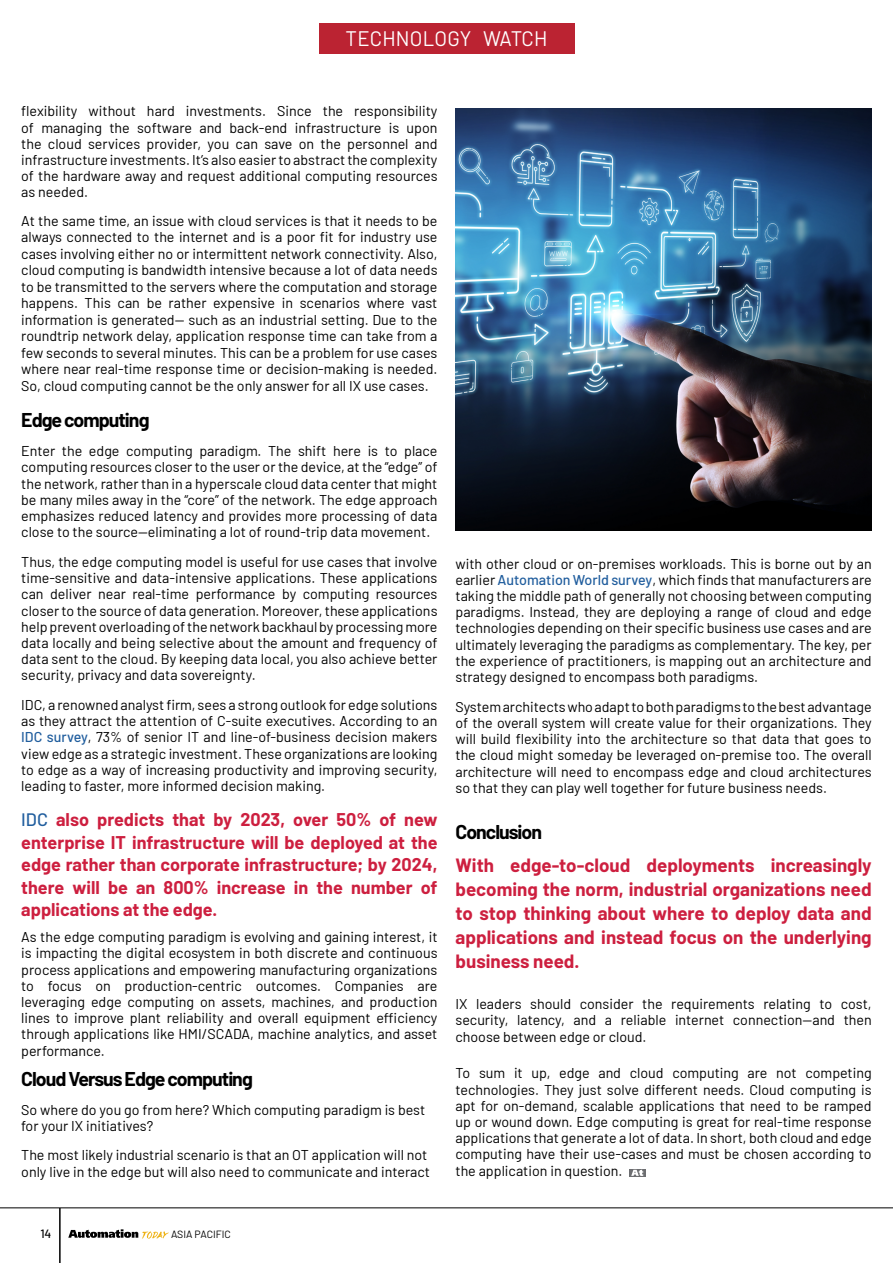
<style>
.page{position:relative;width:893px;height:1263px;background:#fff}
.page>*{position:absolute;margin:0;border:0;box-sizing:border-box;transform-origin:0 0}
.t1{font:21px "Barlow";letter-spacing:.01em;color:#fff}
.t2{font:700 19.5px "Barlow";letter-spacing:-.05em;color:#000}
.t3{font:700 18.75px/24px "Barlow";color:#cd1f3f;text-align:justify}
.t4{font:700 18px/22.5px "Barlow";color:#cd1f3f;text-align:justify}
.t5{font:14.25px/16.2px "Barlow";color:#000;text-align:justify}
.t6{font:500 12px "Barlow";color:#000}
.t7{font:10.5px "Barlow";color:#000}
.s1{font-weight:500;color:#215e9e}
</style>
<div class="page">
<hr style="left:0;top:1207px;width:893px;height:1px;background:#000">
<hr style="left:59px;top:1208px;width:2px;height:55px;background:#000">
<svg style="left:68px;top:1229px;width:101px;height:10px"></svg>
<img style="left:455px;top:109px;width:417px;height:421px">
<div style="left:319px;top:23px;width:255px;height:31px;background:#bb2332"></div>
<svg style="left:629px;top:1169px;width:16px;height:8px"></svg>
<svg style="left:631px;top:1169px;width:12px;height:7px"></svg>
<h1 class="t1" style="left:346px;top:24px;width:203px">TECHNOLOGY WATCH</h1>
<p class="t5" style="left:21px;top:102px;width:418px">flexibility without hard investments. Since the responsibility of managing the software and back-end infrastructure is upon the cloud services provider, you can save on the personnel and infrastructure investments. It’s also easier to abstract the complexity of the hardware away and request additional computing resources as needed.</p>
<p class="t5" style="left:21px;top:211px;width:418px">At the same time, an issue with cloud services is that it needs to be always connected to the internet and is a poor fit for industry use cases involving either no or intermittent network connectivity. Also, cloud computing is bandwidth intensive because a lot of data needs to be transmitted to the servers where the computation and storage happens. This can be rather expensive in scenarios where vast information is generated— such as an industrial setting. Due to the roundtrip network delay, application response time can take from a few seconds to several minutes. This can be a problem for use cases where near real-time response time or decision-making is needed.<br>So, cloud computing cannot be the only answer for all IX use cases.</p>
<h2 class="t2" style="left:21px;top:405px;width:130px">Edge computing</h2>
<p class="t5" style="left:21px;top:442px;width:418px">Enter the edge computing paradigm. The shift here is to place computing resources closer to the user or the device, at the “edge” of the network, rather than in a hyperscale cloud data center that might be many miles away in the “core” of the network. The edge approach emphasizes reduced latency and provides more processing of data close to the source—eliminating a lot of round-trip data movement.</p>
<p class="t5" style="left:21px;top:553px;width:418px">Thus, the edge computing model is useful for use cases that involve time-sensitive and data-intensive applications. These applications can deliver near real-time performance by computing resources closer to the source of data generation. Moreover, these applications help prevent overloading of the network backhaul by processing more data locally and being selective about the amount and frequency of data sent to the cloud. By keeping data local, you also achieve better security, privacy and data sovereignty.</p>
<p class="t5" style="left:21px;top:696px;width:418px">IDC, a renowned analyst firm, sees a strong outlook for edge solutions as they attract the attention of C-suite executives. According to an <span class="s1">IDC survey</span>, 73% of senior IT and line-of-business decision makers view edge as a strategic investment. These organizations are looking to edge as a way of increasing productivity and improving security, leading to faster, more informed decision making.</p>
<p class="t4" style="left:21px;top:807px;width:418px"><span class="s1">IDC</span> also predicts that by 2023, over 50% of new enterprise IT infrastructure will be deployed at the edge rather than corporate infrastructure; by 2024, there will be an 800% increase in the number of applications at the edge.</p>
<p class="t5" style="left:21px;top:928px;width:418px">As the edge computing paradigm is evolving and gaining interest, it is impacting the digital ecosystem in both discrete and continuous process applications and empowering manufacturing organizations to focus on production-centric outcomes. Companies are leveraging edge computing on assets, machines, and production lines to improve plant reliability and overall equipment efficiency through applications like HMI/SCADA, machine analytics, and asset performance.</p>
<h2 class="t2" style="left:21px;top:1064px;width:233px">Cloud Versus Edge computing</h2>
<p class="t5" style="left:21px;top:1100px;width:405px">So where do you go from here? Which computing paradigm is best for your IX initiatives?</p>
<p class="t5" style="left:21px;top:1146px;width:410px">The most likely industrial scenario is that an OT application will not only live in the edge but will also need to communicate and interact</p>
<p class="t5" style="left:455px;top:554px;width:418px">with other cloud or on-premises workloads. This is borne out by an earlier <span class="s1">Automation World survey</span>, which finds that manufacturers are taking the middle path of generally not choosing between computing paradigms. Instead, they are deploying a range of cloud and edge technologies depending on their specific business use cases and are ultimately leveraging the paradigms as complementary. The key, per the experience of practitioners, is mapping out an architecture and strategy designed to encompass both paradigms.</p>
<p class="t5" style="left:455px;top:697px;width:418px">System architects who adapt to both paradigms to the best advantage of the overall system will create value for their organizations. They will build flexibility into the architecture so that data that goes to the cloud might someday be leveraged on-premise too. The overall architecture will need to encompass edge and cloud architectures so that they can play well together for future business needs.</p>
<h2 class="t2" style="left:455px;top:817px;width:88px">Conclusion</h2>
<h3 class="t3" style="left:455px;top:852px;width:418px">With edge-to-cloud deployments increasingly becoming the norm, industrial organizations need to stop thinking about where to deploy data and applications and instead focus on the underlying business need.</h3>
<p class="t5" style="left:455px;top:995px;width:418px">IX leaders should consider the requirements relating to cost, security, latency, and a reliable internet connection—and then choose between edge or cloud.</p>
<p class="t5" style="left:455px;top:1064px;width:418px">To sum it up, edge and cloud computing are not competing technologies. They just solve different needs. Cloud computing is apt for on-demand, scalable applications that need to be ramped up or wound down. Edge computing is great for real-time response applications that generate a lot of data. In short, both cloud and edge computing have their use-cases and must be chosen according to the application in question.</p>
<p class="t6" style="left:40px;top:1225px;width:13px">14</p>
<p class="t7" style="left:171px;top:1226px;width:61px">ASIA PACIFIC</p>
</div>
